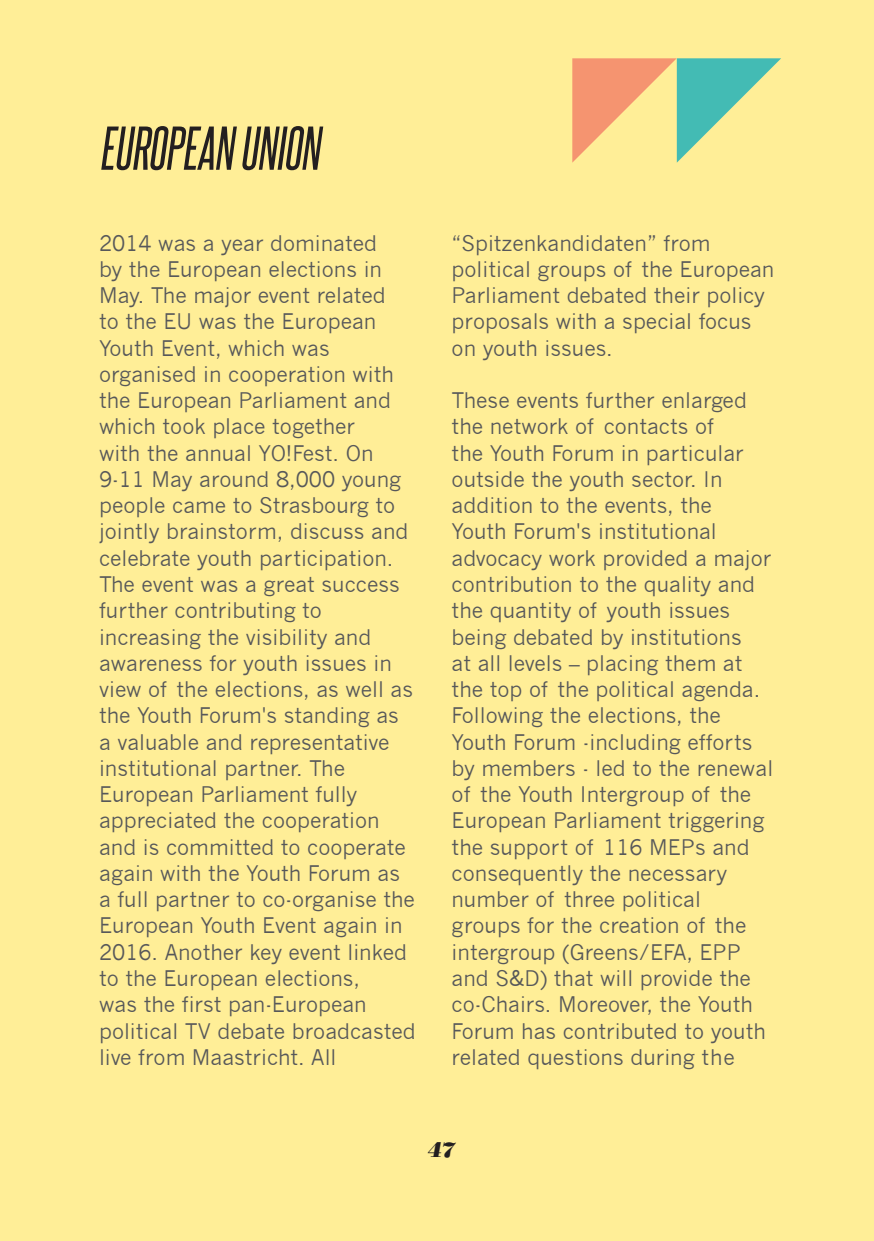
<style>
.page{position:relative;width:874px;height:1241px;background:#fff}
.page>*{position:absolute;margin:0;border:0;box-sizing:border-box;transform-origin:0 0}
.t1{font:italic 52.5px "Steelfish Rg";color:#231f20}
.t2{font:21px/26.2px "News Gothic";color:#57585a}
.t3{font:italic 21px "Bodoni Poster";color:#231f20}
</style>
<div class="page">
<div style="left:0;top:0;width:873px;height:1240px;background:#ffee97"></div>
<svg style="left:572px;top:58px;width:208px;height:105px"></svg>
<p class="t1" style="left:99px;top:116px;width:221px">EUROPEAN UNION</p>
<p class="t2" style="left:99px;top:230px;width:318px">2014 was a year dominated<br>by the European elections in<br>May. The major event related<br>to the EU was the European<br>Youth Event, which was organised in cooperation with the European Parliament and which took place together<br>with the annual YO!Fest. On<br>9-11 May around 8,000 young people came to Strasbourg to jointly brainstorm, discuss and celebrate youth participation.<br>The event was a great success further contributing to increasing the visibility and awareness for youth issues in view of the elections, as well as the Youth Forum's standing as a valuable and representative institutional partner. The<br>European Parliament fully appreciated the cooperation and is committed to cooperate again with the Youth Forum as a full partner to co-organise the<br>European Youth Event again in<br>2016. Another key event linked to the European elections,<br>was the first pan-European political TV debate broadcasted live from Maastricht. All</p>
<p class="t2" style="left:451px;top:230px;width:324px">“Spitzenkandidaten” from political groups of the European<br>Parliament debated their policy proposals with a special focus on youth issues.</p>
<p class="t2" style="left:451px;top:387px;width:323px">These events further enlarged the network of contacts of<br>the Youth Forum in particular outside the youth sector. In addition to the events, the<br>Youth Forum's institutional advocacy work provided a major contribution to the quality and the quantity of youth issues being debated by institutions<br>at all levels – placing them at the top of the political agenda.<br>Following the elections, the<br>Youth Forum -including efforts by members - led to the renewal of the Youth Intergroup of the<br>European Parliament triggering the support of 116 MEPs and consequently the necessary number of three political groups for the creation of the intergroup (Greens/EFA, EPP and S&amp;D) that will provide the co-Chairs. Moreover, the Youth<br>Forum has contributed to youth related questions during the</p>
<p class="t3" style="left:428px;top:1137px;width:30px">47</p>
</div>
